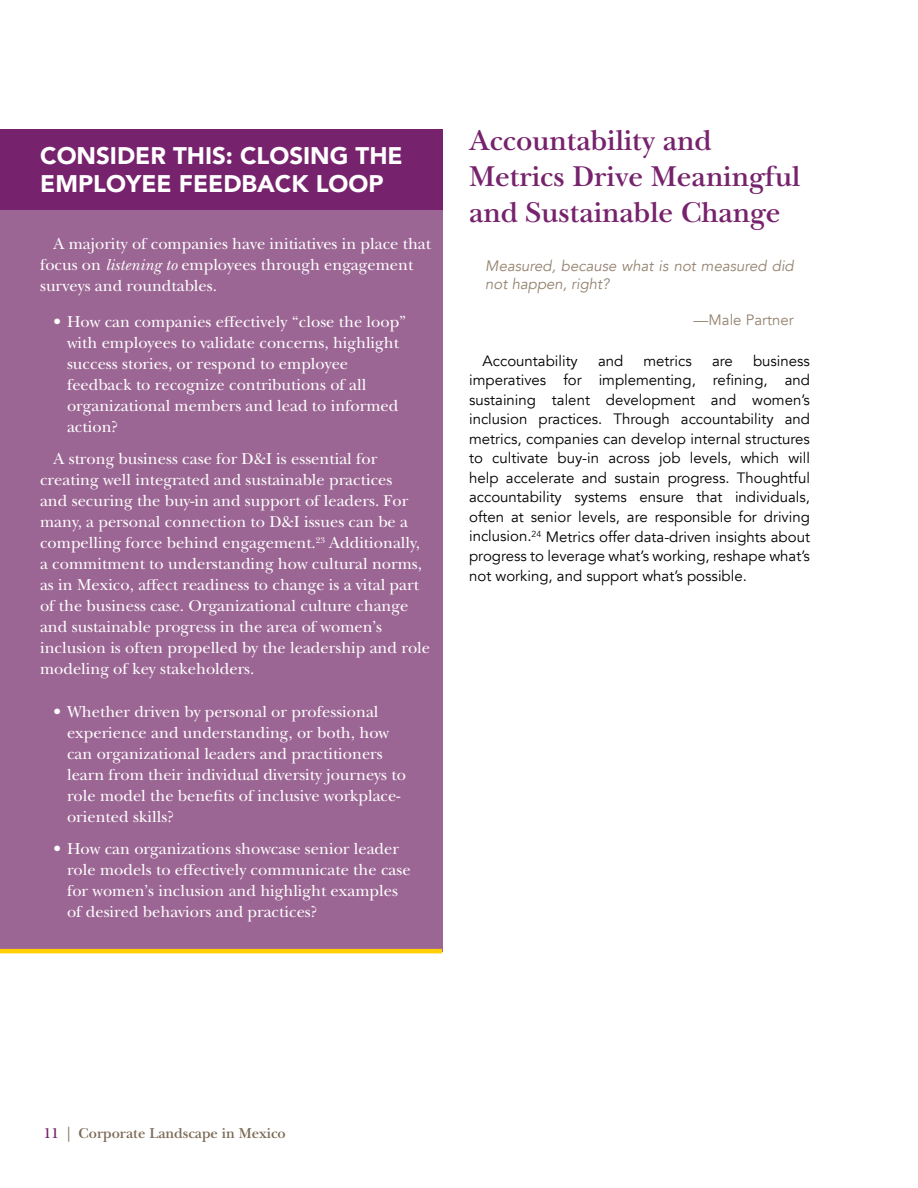
<style>
.page{position:relative;width:918px;height:1188px;background:#fff}
.page>*{position:absolute;margin:0;border:0;box-sizing:border-box;transform-origin:0 0}
.t1{font:600 30px/36px "New Baskerville ITC Pro";color:#77226c}
.t2{font:900 24px/28.8px "Avenir LT";color:#fff}
.t3{font:16.5px/21px "New Baskerville ITC Pro";color:#fff}
.t4{font:15px/19.5px "Avenir";color:#000;text-align:justify}
.t5{font:italic 15px/18px "Avenir";color:#948370}
.t6{font:600 15px "New Baskerville ITC Pro";color:#7c6a55}
.t7{font:15px "Avenir";color:#948370}
.s1{font-style:italic}
.s2{color:#77226c}
</style>
<div class="page">
<div style="left:0;top:129px;width:442px;height:823px;background:#9c6694"></div>
<div style="left:0;top:129px;width:442px;height:81px;background:#77226c"></div>
<hr style="left:0;top:949px;width:442px;height:4px;background:#ffcf01">
<h2 class="t2" style="left:40px;top:141px;width:364px">CONSIDER THIS: CLOSING THE<br>EMPLOYEE FEEDBACK LOOP</h2>
<p class="t3" style="left:40px;top:233px;width:393px;text-indent:13px">A majority of companies have initiatives in place that focus on <span class="s1">listening to</span> employees through engagement surveys and roundtables.</p>
<p class="t3" style="left:67px;top:311px;width:341px;text-indent:-13px">• How can companies effectively “close the loop” with employees to validate concerns, highlight success stories, or respond to employee feedback to recognize contributions of all organizational members and lead to informed action?</p>
<p class="t3" style="left:40px;top:448px;width:392px;text-indent:14px">A strong business case for D&amp;I is essential for creating well integrated and sustainable practices<br>and securing the buy-in and support of leaders. For many, a personal connection to D&amp;I issues can be a compelling force behind engagement.<sup>23</sup> Additionally, a commitment to understanding how cultural norms, as in Mexico, affect readiness to change is a vital part of the business case. Organizational culture change and sustainable progress in the area of women’s inclusion is often propelled by the leadership and role modeling of key stakeholders.</p>
<p class="t3" style="left:67px;top:701px;width:340px;text-indent:-13px">• Whether driven by personal or professional experience and understanding, or both, how can organizational leaders and practitioners learn from their individual diversity journeys to role model the benefits of inclusive workplace&shy;oriented skills?</p>
<p class="t3" style="left:67px;top:838px;width:345px;text-indent:-13px">• How can organizations showcase senior leader role models to effectively communicate the case for women’s inclusion and highlight examples of desired behaviors and practices?</p>
<h1 class="t1" style="left:469px;top:123px;width:333px">Accountability and<br>Metrics Drive Meaningful and Sustainable Change</h1>
<p class="t5" style="left:485px;top:257px;width:310px">Measured, because what is not measured did not happen, right?</p>
<p class="t7" style="left:694px;top:311px;width:102px">—Male Partner</p>
<p class="t4" style="left:483px;top:351px;width:97px">Accountability</p>
<p class="t4" style="left:598px;top:351px;width:27px">and</p>
<p class="t4" style="left:644px;top:351px;width:50px">metrics</p>
<p class="t4" style="left:712px;top:351px;width:22px">are</p>
<p class="t4" style="left:469px;top:351px;width:342px;text-indent:284px">business imperatives for implementing, refining, and sustaining talent development and women’s inclusion practices. Through accountability and metrics, companies can develop internal structures to cultivate buy-in across job levels, which will help accelerate and sustain progress. Thoughtful accountability systems ensure that individuals, often at senior levels, are responsible for driving inclusion.<sup>24</sup> Metrics offer data-driven insights about progress to leverage what’s working, reshape what’s not working, and support what’s possible.</p>
<p class="t6" style="left:44px;top:1125px;width:244px"><span class="s2">11</span> | Corporate Landscape in Mexico</p>
</div>
